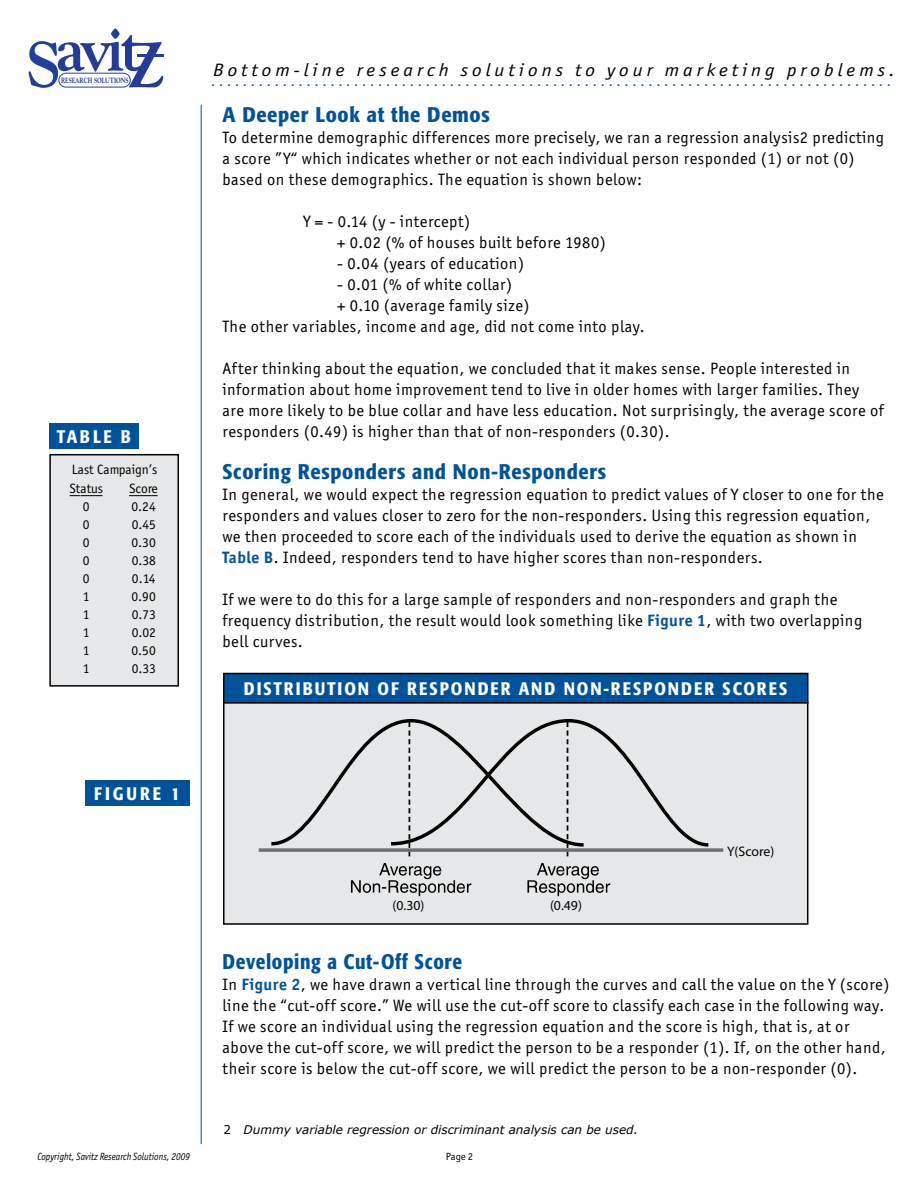
<style>
.page{position:relative;width:918px;height:1188px;background:#fff}
.page>*{position:absolute;margin:0;border:0;box-sizing:border-box;transform-origin:0 0}
.t1{font:500 condensed 21px "Formata";letter-spacing:.03em;color:#00539b;scale:1.06 1}
.t2{font:500 condensed 21px "Formata";letter-spacing:.03em;color:#00539b}
.t3{font:500 condensed 18px "Formata";letter-spacing:.115em;color:#fff}
.t4{font:italic 18px "Officina Sans ITC";letter-spacing:.2em;color:#000;scale:1.11 1}
.t5{font:16.5px/21px "Officina Sans ITC";letter-spacing:.03em;color:#000}
.t6{font:15px "Helvetica Neue";color:#00539b}
.t7{font:13.8px "Helvetica";color:#000}
.t8{font:13.5px/19.5px "Officina Sans ITC";color:#000}
.t9{font:italic 12px "Verdana";color:#000}
.t10{font:italic 10.5px "Officina Sans ITC";color:#000;scale:.89 1}
.t11{font:10.5px "Officina Sans ITC";color:#000}
.t12{font:800 7.65px "Goudy";color:#21409a;scale:.73 1}
.s1{font-weight:700;color:#00539b}
.s2{font-style:normal}
</style>
<div class="page">
<hr style="left:201px;top:105px;width:1px;height:1039px;background:#045299">
<svg style="left:111px;top:28px;width:9px;height:11px"></svg>
<svg style="left:28px;top:35px;width:135px;height:53px"></svg>
<hr style="left:137px;top:55px;width:26px;height:2px;background:#21409a">
<div style="left:51px;top:455px;width:127px;height:230px;background:#e6e7e8"></div>
<svg style="left:70px;top:495px;width:33px;height:1px"></svg>
<svg style="left:129px;top:495px;width:29px;height:1px"></svg>
<div style="left:49px;top:454px;width:130px;height:233px;border:2px solid #000"></div>
<div style="left:49px;top:423px;width:90px;height:26px;background:#00539b"></div>
<div style="left:224px;top:703px;width:583px;height:220px;background:#e6e7e8"></div>
<svg style="left:271px;top:719px;width:438px;height:137px"></svg>
<svg style="left:527px;top:863px;width:83px;height:33px"></svg>
<svg style="left:351px;top:863px;width:120px;height:33px"></svg>
<svg style="left:259px;top:848px;width:464px;height:4px;fill:#6d6f71"></svg>
<div style="left:223px;top:702px;width:585px;height:223px;border:2px solid #000"></div>
<div style="left:85px;top:780px;width:104px;height:26px;background:#00539b"></div>
<div style="left:224px;top:674px;width:584px;height:29px;background:#00539b"></div>
<div style="left:223px;top:673px;width:585px;height:31px;border:2px solid #000"></div>
<p class="t12" style="left:61px;top:76px;width:94px">RESEARCH SOLUTIONS</p>
<p class="t3" style="left:57px;top:426px;width:76px">TABLE B</p>
<p class="t8" style="left:70px;top:460px;width:89px">Last Campaign’s<br>Status</p>
<p class="t8" style="left:129px;top:479px;width:30px">Score</p>
<p class="t8" style="left:83px;top:497px;width:8px">0</p>
<p class="t8" style="left:132px;top:497px;width:26px">0.24</p>
<p class="t8" style="left:83px;top:515px;width:8px">0</p>
<p class="t8" style="left:132px;top:515px;width:26px">0.45</p>
<p class="t8" style="left:83px;top:533px;width:8px">0</p>
<p class="t8" style="left:132px;top:533px;width:26px">0.30</p>
<p class="t8" style="left:83px;top:551px;width:8px">0</p>
<p class="t8" style="left:132px;top:551px;width:26px">0.38</p>
<p class="t8" style="left:83px;top:569px;width:8px">0</p>
<p class="t8" style="left:132px;top:569px;width:25px">0.14</p>
<p class="t8" style="left:83px;top:587px;width:8px">1</p>
<p class="t8" style="left:132px;top:587px;width:26px">0.90</p>
<p class="t8" style="left:83px;top:605px;width:8px">1</p>
<p class="t8" style="left:132px;top:605px;width:26px">0.73</p>
<p class="t8" style="left:83px;top:623px;width:8px">1</p>
<p class="t8" style="left:132px;top:623px;width:26px">0.02</p>
<p class="t8" style="left:83px;top:641px;width:8px">1</p>
<p class="t8" style="left:132px;top:641px;width:26px">0.50</p>
<p class="t8" style="left:83px;top:659px;width:8px">1</p>
<p class="t8" style="left:132px;top:659px;width:26px">0.33</p>
<p class="t4" style="left:213px;top:59px;width:616px">Bottom-line research solutions to your marketing problems.</p>
<p class="t6" style="left:211px;top:72px;width:681px">......................................................................................</p>
<p class="t1" style="left:222px;top:102px;width:254px">A Deeper Look at the Demos</p>
<p class="t5" style="left:222px;top:127px;width:663px">To determine demographic differences more precisely, we ran a regression analysis2 predicting a score ”Y“ which indicates whether or not each individual person responded (1) or not (0) based on these demographics. The equation is shown below:</p>
<p class="t5" style="left:337px;top:211px;width:270px;text-indent:-34px">Y = - 0.14 (y - intercept)<br>+ 0.02 (% of houses built before 1980)</p>
<p class="t5" style="left:337px;top:253px;width:188px">- 0.04 (years of education)</p>
<p class="t5" style="left:337px;top:274px;width:177px">- 0.01 (% of white collar)</p>
<p class="t5" style="left:337px;top:295px;width:194px">+ 0.10 (average family size)</p>
<p class="t5" style="left:222px;top:316px;width:424px">The other variables, income and age, did not come into play.</p>
<p class="t5" style="left:222px;top:358px;width:663px">After thinking about the equation, we concluded that it makes sense. People interested in information about home improvement tend to live in older homes with larger families. They are more likely to be blue collar and have less education. Not surprisingly, the average score of responders (0.49) is higher than that of non-responders (0.30).</p>
<p class="t1" style="left:222px;top:459px;width:364px">Scoring Responders and Non-Responders</p>
<p class="t5" style="left:222px;top:484px;width:663px">In general, we would expect the regression equation to predict values of Y closer to one for the responders and values closer to zero for the non-responders. Using this regression equation, we then proceeded to score each of the individuals used to derive the equation as shown in <span class="s1">Table B</span>. Indeed, responders tend to have higher scores than non-responders.</p>
<p class="t5" style="left:222px;top:589px;width:641px">If we were to do this for a large sample of responders and non-responders and graph the frequency distribution, the result would look something like <span class="s1">Figure 1</span>, with two overlapping bell curves.</p>
<p class="t3" style="left:244px;top:677px;width:545px">DISTRIBUTION OF RESPONDER AND NON-RESPONDER SCORES</p>
<p class="t3" style="left:94px;top:782px;width:87px">FIGURE 1</p>
<p class="t10" style="left:38px;top:1151px;width:173px">Copyright, Savitz Research Solutions, 2009</p>
<p class="t7" style="left:393px;top:897px;width:33px">(0.30)</p>
<p class="t7" style="left:550px;top:897px;width:33px">(0.49)</p>
<p class="t7" style="left:727px;top:843px;width:49px">Y(Score)</p>
<p class="t2" style="left:222px;top:949px;width:241px">Developing a Cut-Off Score</p>
<p class="t5" style="left:222px;top:974px;width:669px">In <span class="s1">Figure 2</span>, we have drawn a vertical line through the curves and call the value on the Y (score) line the “cut-off score.” We will use the cut-off score to classify each case in the following way.<br>If we score an individual using the regression equation and the score is high, that is, at or above the cut-off score, we will predict the person to be a responder (1). If, on the other hand, their score is below the cut-off score, we will predict the person to be a non-responder (0).</p>
<p class="t9" style="left:223px;top:1122px;width:416px"><span class="s2">2</span> Dummy variable regression or discriminant analysis can be used.</p>
<p class="t11" style="left:446px;top:1151px;width:29px">Page 2</p>
</div>
